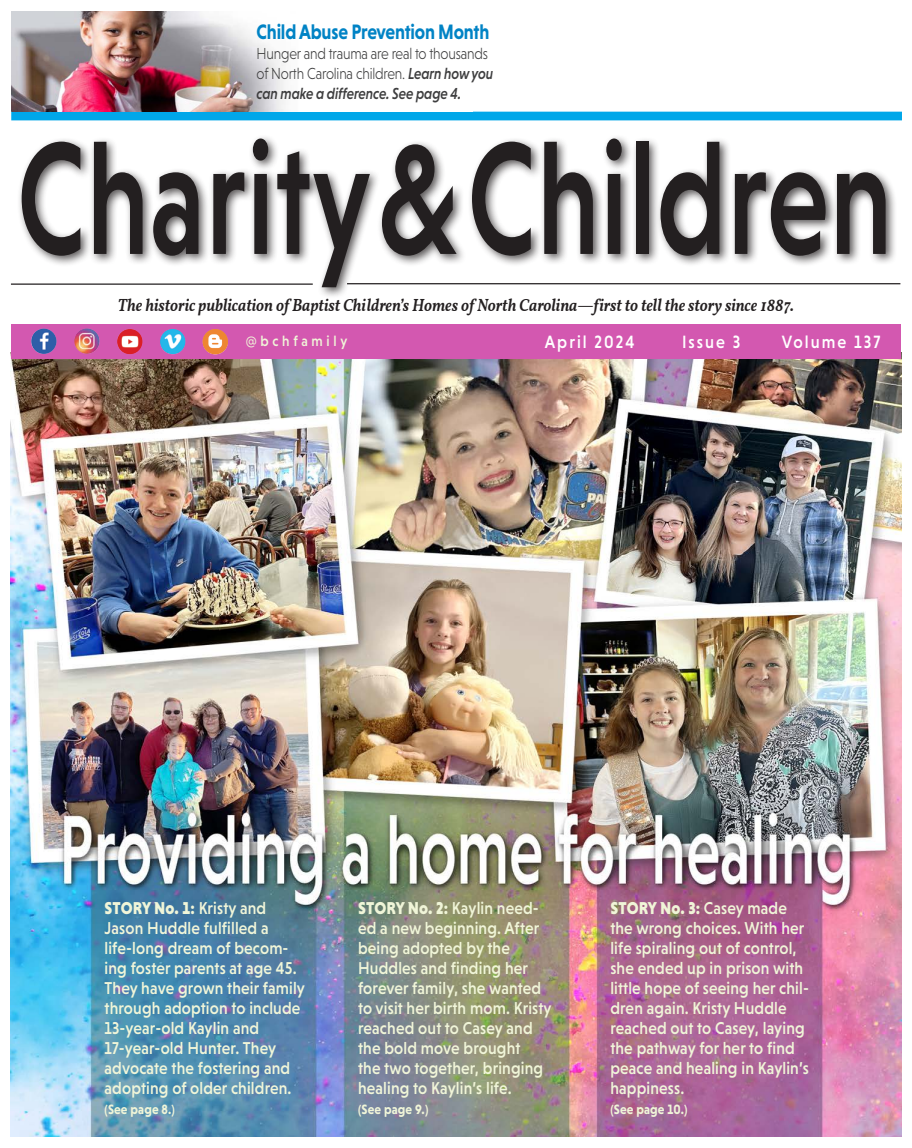
<style>
.page{position:relative;width:912px;height:1148px;background:#fff}
.page>*{position:absolute;margin:0;border:0;box-sizing:border-box;transform-origin:0 0}
.t1{font:500 162.5px "Niveau Grotesk";letter-spacing:.01em;color:#231f20;scale:.7 1}
.t2{font:700 21.25px "Niveau Grotesk";letter-spacing:-.01em;color:#0083c5;scale:.85 1}
.t3{font:500 18.12px "Niveau Grotesk";letter-spacing:.125em;color:#fff;scale:.9 1}
.t4{font:500 17.5px/20px "Niveau Grotesk";letter-spacing:.01em;color:#f0f5d8;scale:.9 1}
.t5{font:italic 600 17.5px "Vollkorn";color:#231f20;scale:.9 1}
.t6{font:300 16.25px/20px "Niveau Grotesk";letter-spacing:-.01em;color:#3e3e3f;scale:.85 1}
.t7{font:500 15px "Niveau Grotesk";letter-spacing:.275em;color:#f0f5d8;scale:.9 1}
.t8{font:700 13.75px "Niveau Grotesk";letter-spacing:.01em;color:#f0f5d8;scale:.9 1}
.s1{font-weight:500;font-style:italic}
.s2{font-size:158.75px}
.s3{font-weight:900}
</style>
<div class="page">
<img style="left:11px;top:352px;width:890px;height:784px">
<div style="left:17px;top:134px;width:879px;height:165px;background:#231f20;opacity:.75"></div>
<hr style="left:347px;top:283px;width:553px;height:1px;background:#231f20">
<hr style="left:11px;top:283px;width:302px;height:2px;background:#231f20">
<div style="left:11px;top:324px;width:889px;height:35px;background:#d358b0"></div>
<img style="left:31px;top:329px;width:25px;height:25px;border-radius:13px">
<img style="left:117px;top:329px;width:25px;height:25px;border-radius:13px">
<img style="left:160px;top:329px;width:25px;height:25px;border-radius:13px">
<img style="left:202px;top:329px;width:26px;height:25px;border-radius:13px">
<img style="left:74px;top:328px;width:25px;height:26px;border-radius:13px">
<div style="left:11px;top:112px;width:890px;height:8px;background:#00a7e9"></div>
<img style="left:11px;top:11px;width:274px;height:101px">
<p class="t2" style="left:256px;top:19px;width:275px">Child Abuse Prevention Month</p>
<p class="t6" style="left:256px;top:43px;width:280px">Hunger and trauma are real to thousands of North Carolina children. <span class="s1">Learn how you can make a difference. See page 4.</span></p>
<h1 class="t1" style="left:17px;top:106px;width:1250px">Charity<span class="s2">&amp;</span>Children</h1>
<p class="t5" style="left:118px;top:292px;width:752px">The historic publication of Baptist Children’s Homes of North Carolina—first to tell the story since 1887.</p>
<p class="t7" style="left:246px;top:333px;width:114px">@bchfamily</p>
<p class="t3" style="left:544px;top:331px;width:101px">April 2024</p>
<p class="t3" style="left:681px;top:331px;width:66px">Issue 3</p>
<p class="t3" style="left:781px;top:331px;width:111px">Volume 137</p>
<p class="t4" style="left:104px;top:898px;width:224px"><span class="s3">STORY No. 1:</span> Kristy and<br>Jason Huddle fulfilled a life-long dream of becom&shy;ing foster parents at age 45.<br>They have grown their family through adoption to include<br>13-year-old Kaylin and<br>17-year-old Hunter. They advocate the fostering and adopting of older children.</p>
<p class="t8" style="left:104px;top:1101px;width:80px">(See page 8.)</p>
<p class="t4" style="left:358px;top:898px;width:216px"><span class="s3">STORY No. 2:</span> Kaylin need&shy;ed a new beginning. After being adopted by the<br>Huddles and finding her forever family, she wanted to visit her birth mom. Kristy reached out to Casey and the bold move brought<br>the two together, bringing healing to Kaylin’s life.</p>
<p class="t8" style="left:358px;top:1101px;width:80px">(See page 9.)</p>
<p class="t4" style="left:610px;top:898px;width:222px"><span class="s3">STORY No. 3:</span> Casey made the wrong choices. With her life spiraling out of control, she ended up in prison with little hope of seeing her chil&shy;dren again. Kristy Huddle reached out to Casey, laying the pathway for her to find peace and healing in Kaylin’s happiness.</p>
<p class="t8" style="left:610px;top:1101px;width:87px">(See page 10.)</p>
</div>
